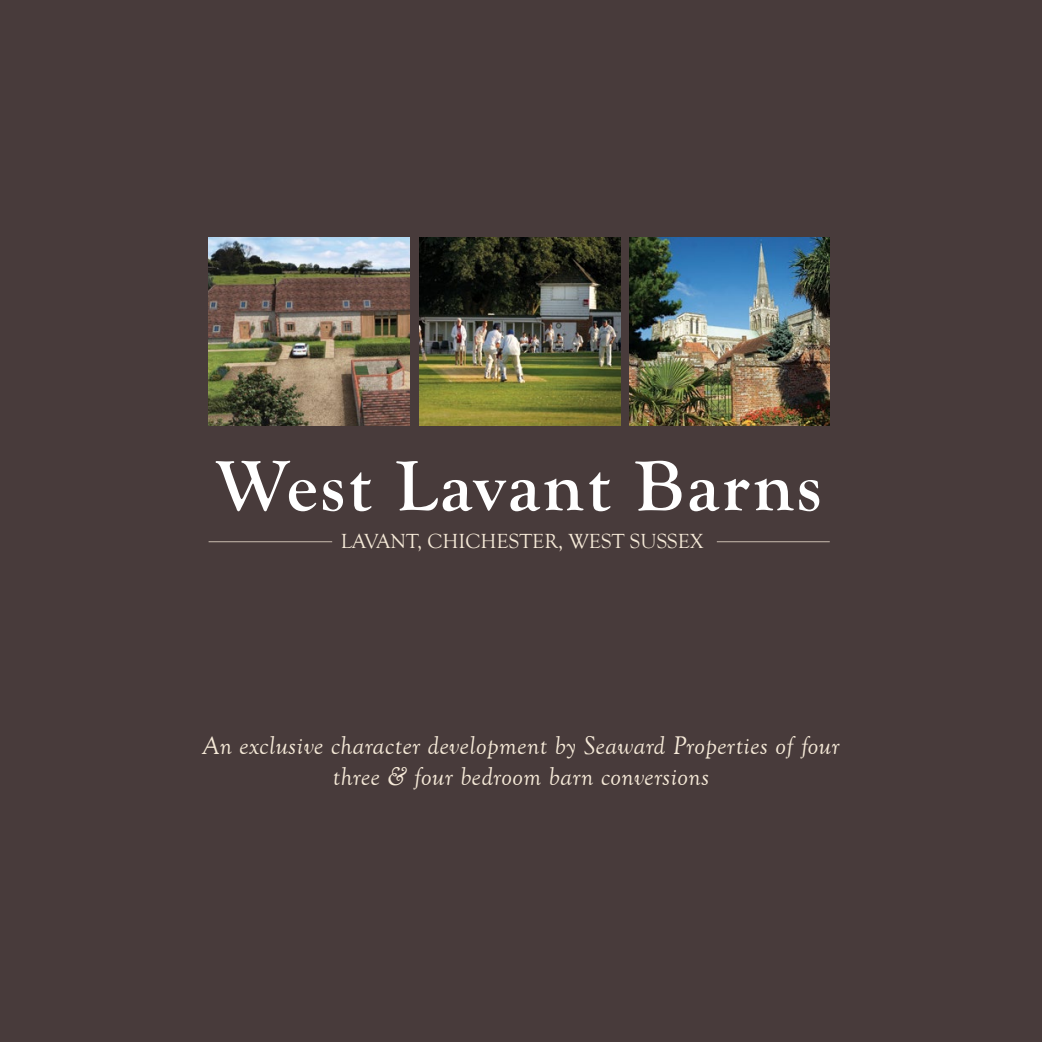
<style>
.page{position:relative;width:1042px;height:1042px;background:#483b3b}
.page>*{position:absolute;margin:0;border:0;box-sizing:border-box;transform-origin:0 0}
.t1{font:700 73.5px "Goudy Old Style T";letter-spacing:.04em;color:#fff}
.t2{font:italic 26.25px/31.5px "Goudy Old Style T";letter-spacing:.02em;color:#f6ead8;text-align:center}
.t3{font:21px "Goudy Old Style T";color:#f6ead8}
</style>
<div class="page">
<img style="left:209px;top:238px;width:200px;height:188px">
<img style="left:419px;top:238px;width:201px;height:188px">
<img style="left:629px;top:238px;width:201px;height:188px">
<hr style="left:717px;top:541px;width:113px;height:1px;background:#f6ead8">
<hr style="left:209px;top:541px;width:123px;height:1px;background:#f6ead8">
<h1 class="t1" style="left:217px;top:445px;width:606px">West Lavant Barns</h1>
<p class="t3" style="left:341px;top:529px;width:364px">LAVANT, CHICHESTER, WEST SUSSEX</p>
<p class="t2" style="left:202px;top:730px;width:638px">An exclusive character development by Seaward Properties of four three &amp; four bedroom barn conversions</p>
</div>
